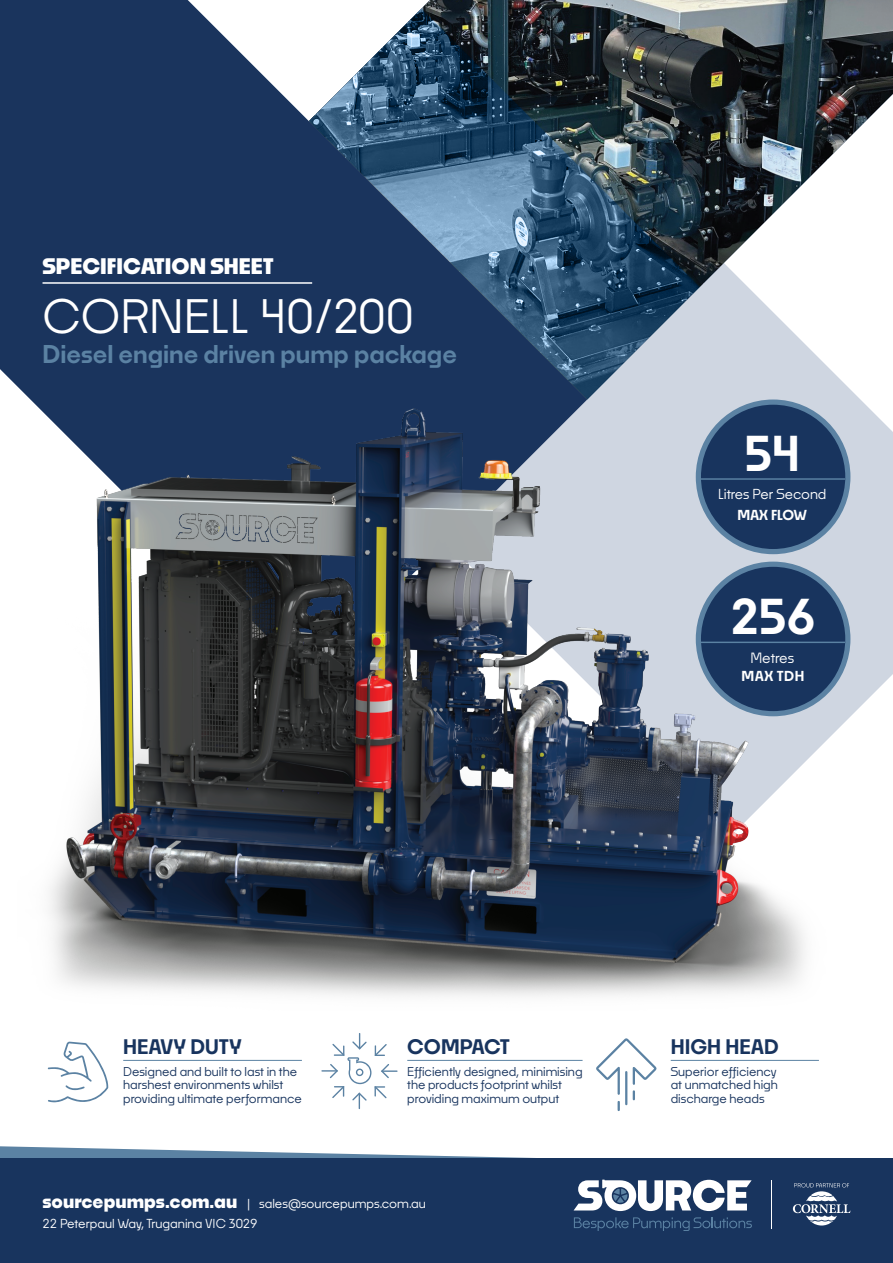
<style>
.page{position:relative;width:893px;height:1263px;background:#fff}
.page>*{position:absolute;margin:0;border:0;box-sizing:border-box;transform-origin:0 0}
.t1{font:600 46.95px "Noka";color:#fff}
.t2{font:500 45.15px "Noka";color:#fff}
.t3{font:600 24px "Noka";color:#5b82a3}
.t4{font:700 21px "Noka";color:#fff}
.t5{font:600 19.65px "Noka";color:#18345e}
.t6{font:600 19.65px "Noka";letter-spacing:-.02em;color:#18345e}
.t7{font:500 13.8px "Noka";color:#fff}
.t8{font:500 13.5px "Noka";color:#fff}
.t9{font:600 13.5px "Noka";color:#fff}
.t10{font:500 12.15px/20.1px "Noka";color:#fff}
.t11{font:500 12px/13.5px "Noka";color:#18345e}
.s1{font-weight:700;font-size:18.15px}
</style>
<div class="page">
<svg style="left:0;top:1146px;width:534px;height:12px"></svg>
<div style="left:0;top:1158px;width:893px;height:105px;background:#18345e"></div>
<svg style="left:574px;top:1179px;width:178px;height:32px"></svg>
<svg style="left:574px;top:1217px;width:178px;height:14px"></svg>
<hr style="left:771px;top:1180px;width:1px;height:48px;background:#fff">
<svg style="left:793px;top:1183px;width:57px;height:42px"></svg>
<svg style="left:857px;top:399px;width:36px;height:311px;background:#d3dae4"></svg>
<div style="left:0;top:0;width:309px;height:364px;background:#1a345d"></div>
<img style="left:421px;top:0;width:472px;height:399px">
<svg style="left:309px;top:9px;width:391px;height:355px;background:#3d5770"></svg>
<hr style="left:43px;top:282px;width:269px;height:2px;background:#fff">
<hr style="left:123px;top:1060px;width:179px;height:1px;background:#5b82a3">
<svg style="left:48px;top:1041px;width:60px;height:61px"></svg>
<hr style="left:671px;top:1060px;width:148px;height:1px;background:#5b82a3">
<svg style="left:596px;top:1038px;width:61px;height:73px"></svg>
<img style="left:0;top:364px;width:857px;height:632px">
<div style="left:698px;top:402px;width:150px;height:150px;background:#18345e;border-radius:50%"></div>
<hr style="left:701px;top:478px;width:144px;height:2px;background:#5b82a3">
<div style="left:696px;top:399px;width:154px;height:155px;border:5px solid #5b82a3;border-radius:50%"></div>
<div style="left:698px;top:564px;width:150px;height:150px;background:#18345e;border-radius:50%"></div>
<hr style="left:701px;top:642px;width:144px;height:1px;background:#5b82a3">
<div style="left:696px;top:562px;width:154px;height:154px;border:5px solid #5b82a3;border-radius:50%"></div>
<hr style="left:407px;top:1060px;width:176px;height:1px;background:#5b82a3">
<svg style="left:321px;top:1033px;width:77px;height:76px"></svg>
<h3 class="t4" style="left:43px;top:253px;width:233px">SPECIFICATION SHEET</h3>
<h2 class="t2" style="left:43px;top:288px;width:373px">CORNELL 40/200</h2>
<h3 class="t3" style="left:43px;top:339px;width:416px">Diesel engine driven pump package</h3>
<h1 class="t1" style="left:744px;top:424px;width:57px">54</h1>
<p class="t8" style="left:718px;top:486px;width:110px">Litres Per Second</p>
<p class="t9" style="left:737px;top:507px;width:71px">MAX FLOW</p>
<h1 class="t1" style="left:730px;top:587px;width:87px">256</h1>
<p class="t7" style="left:750px;top:649px;width:45px">Metres</p>
<p class="t9" style="left:741px;top:668px;width:64px">MAX TDH</p>
<h3 class="t5" style="left:123px;top:1034px;width:120px">HEAVY DUTY</h3>
<p class="t11" style="left:123px;top:1064px;width:180px">Designed and built to last in the harshest environments whilst providing ultimate performance</p>
<h3 class="t6" style="left:407px;top:1034px;width:104px">COMPACT</h3>
<p class="t11" style="left:407px;top:1064px;width:177px">Efficiently designed, minimising the products footprint whilst providing maximum output</p>
<p class="t10" style="left:43px;top:1193px;width:385px"><span class="s1">sourcepumps.com.au</span> | sales@sourcepumps.com.au<br>22 Peterpaul Way, Truganina VIC 3029</p>
<h3 class="t5" style="left:671px;top:1034px;width:110px">HIGH HEAD</h3>
<p class="t11" style="left:671px;top:1064px;width:109px;text-align:justify">Superior efficiency at unmatched high discharge heads</p>
</div>
